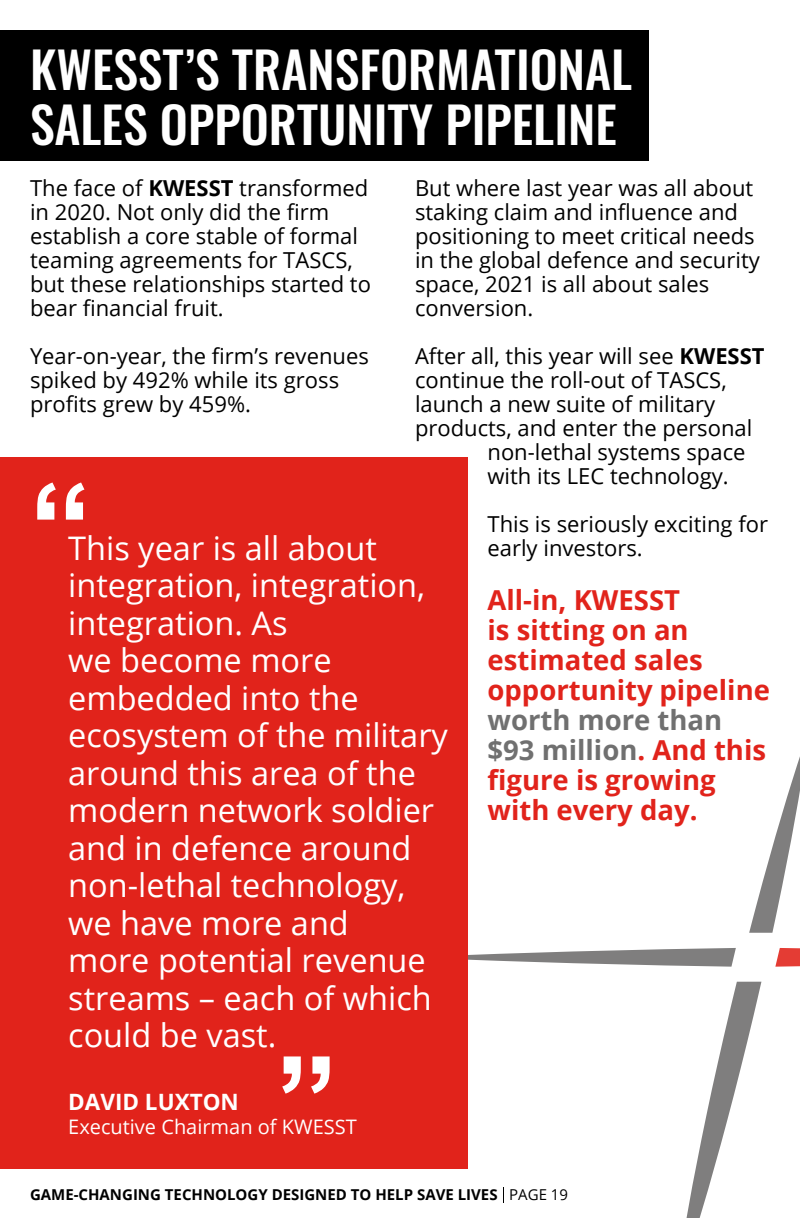
<style>
.page{position:relative;width:800px;height:1218px;background:#fff}
.page>*{position:absolute;margin:0;border:0;box-sizing:border-box;transform-origin:0 0}
.t1{font:700 125px "Arial";color:#fff}
.t2{font:500 50px/55px "Oswald";color:#fff}
.t3{font:32.5px/37.5px "Open Sans";color:#fff}
.t4{font:700 27.5px/30px "Open Sans";color:#e1231b}
.t5{font:700 22.5px "Open Sans";color:#fff}
.t6{font:22px/24px "Open Sans";color:#000}
.t7{font:20px "Open Sans";color:#fff}
.t8{font:700 15px "Open Sans";color:#000}
.s1{font-weight:700}
.s2{color:#707070}
.s3{font-weight:400}
</style>
<div class="page">
<div style="left:0;top:30px;width:648px;height:130px;background:#000"></div>
<svg style="left:686px;top:982px;width:75px;height:236px"></svg>
<svg style="left:749px;top:756px;width:51px;height:177px"></svg>
<svg style="left:468px;top:948px;width:268px;height:19px"></svg>
<svg style="left:775px;top:948px;width:25px;height:19px"></svg>
<div style="left:0;top:457px;width:468px;height:712px;background:#e1231b"></div>
<svg style="left:503px;top:1187px;width:1px;height:16px"></svg>
<h2 class="t2" style="left:30px;top:45px;width:604px">KWESST’S TRANSFORMATIONAL<br>SALES OPPORTUNITY PIPELINE</h2>
<p class="t6" style="left:30px;top:175px;width:342px">The face of <span class="s1">KWESST</span> transformed in 2020. Not only did the firm establish a core stable of formal teaming agreements for TASCS, but these relationships started to bear financial fruit.</p>
<p class="t6" style="left:30px;top:343px;width:340px">Year-on-year, the firm’s revenues spiked by 492% while its gross profits grew by 459%.</p>
<p class="t6" style="left:415px;top:175px;width:346px">But where last year was all about staking claim and influence and positioning to meet critical needs in the global defence and security space, 2021 is all about sales conversion.</p>
<p class="t6" style="left:415px;top:343px;width:351px">After all, this year will see <span class="s1">KWESST</span></p>
<p class="t6" style="left:415px;top:367px;width:313px">continue the roll-out of TASCS,</p>
<p class="t6" style="left:415px;top:391px;width:302px">launch a new suite of military</p>
<p class="t6" style="left:415px;top:415px;width:339px">products, and enter the personal</p>
<p class="t6" style="left:488px;top:439px;width:259px">non-lethal systems space</p>
<p class="t6" style="left:488px;top:463px;width:243px">with its LEC technology.</p>
<p class="t6" style="left:488px;top:511px;width:282px">This is seriously exciting for early investors.</p>
<p class="t4" style="left:488px;top:584px;width:284px">All-in, KWESST<br>is sitting on an estimated sales opportunity pipeline</p>
<p class="t4" style="left:488px;top:704px;width:280px"><span class="s2">worth more than $93 million</span>. And this figure is growing with every day.</p>
<h1 class="t1" style="left:29px;top:447px;width:64px">“</h1>
<p class="t3" style="left:68px;top:528px;width:381px">This year is all about integration, integration, integration. As<br>we become more embedded into the ecosystem of the military around this area of the modern network soldier and in defence around non-lethal technology, we have more and<br>more potential revenue streams – each of which could be vast.</p>
<h1 class="t1" style="left:276px;top:1020px;width:64px">”</h1>
<p class="t5" style="left:68px;top:1086px;width:172px">DAVID LUXTON</p>
<p class="t7" style="left:68px;top:1113px;width:290px">Executive Chairman of KWESST</p>
<p class="t8" style="left:30px;top:1184px;width:540px">GAME-CHANGING TECHNOLOGY DESIGNED TO HELP SAVE LIVES <span class="s3">PAGE 19</span></p>
</div>
